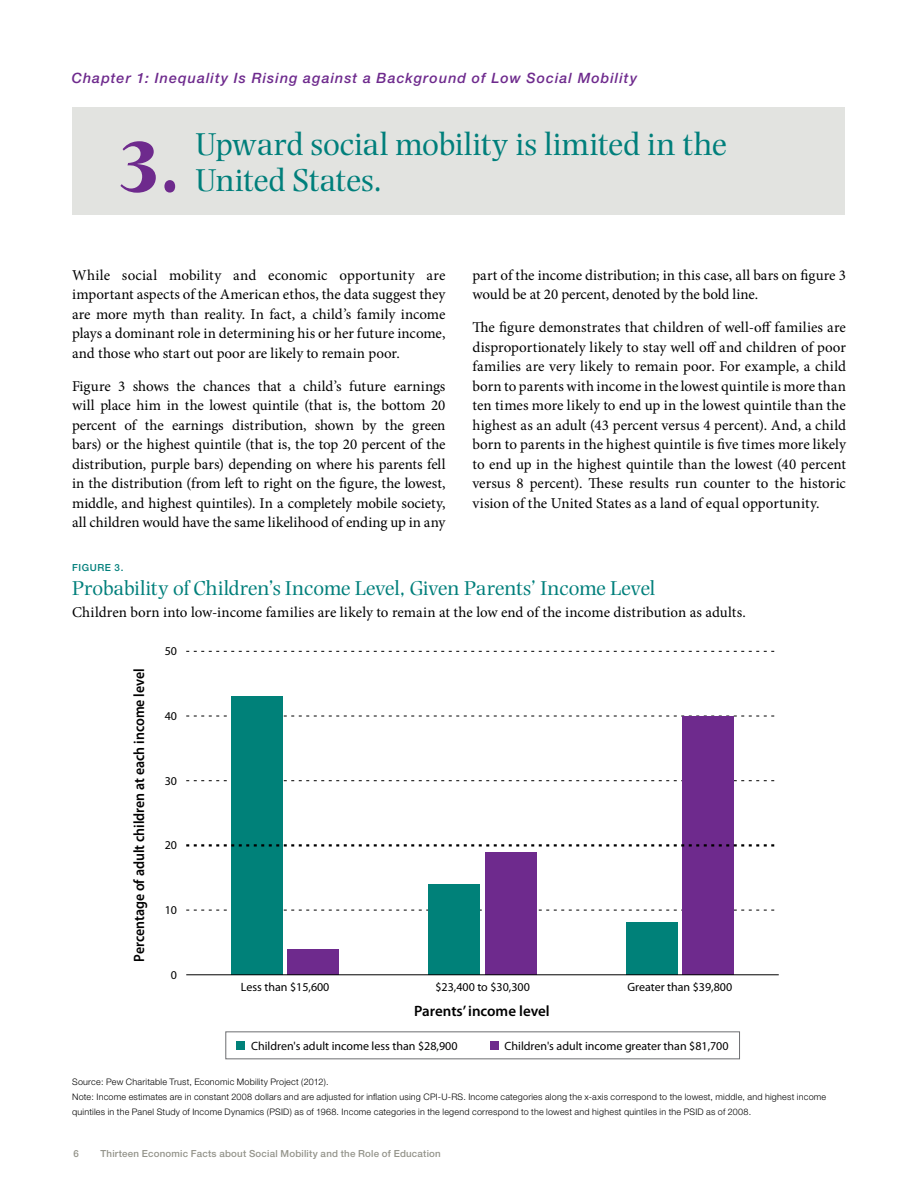
<style>
.page{position:relative;width:918px;height:1188px;background:#fff}
.page>*{position:absolute;margin:0;border:0;box-sizing:border-box;transform-origin:0 0}
.t1{font:700 75px "Photina MT Std";color:#6e2a8d}
.t2{font:33px "Photina MT Std";color:#007f7b}
.t3{font:21px "Photina MT Std";letter-spacing:-.01em;color:#007f7b}
.t4{font:15px/19.5px "Minion Pro";color:#000;text-align:justify}
.t5{font:600 15px "Myriad Pro";color:#000;scale:.93 1}
.t6{font:600 15px "Myriad Pro";color:#000}
.t7{font:italic 500 14.25px "Helvetica Neue";letter-spacing:.07em;color:#6e2a8d}
.t8{font:12px "Myriad Pro";color:#000}
.t9{font:12px "Myriad";color:#000}
.t10{font:500 9.75px "Helvetica Neue";letter-spacing:.02em;color:#94948b}
.t11{font:500 9.75px "Helvetica Neue";color:#007f7b}
.t12{font:300 9px/15px "Helvetica Neue";letter-spacing:.025em;color:#000}
</style>
<div class="page">
<div style="left:72px;top:107px;width:772px;height:108px;background:#e2e3e0"></div>
<svg style="left:186px;top:910px;width:589px;height:1px"></svg>
<svg style="left:186px;top:780px;width:589px;height:1px"></svg>
<svg style="left:186px;top:716px;width:589px;height:1px"></svg>
<svg style="left:186px;top:651px;width:589px;height:1px"></svg>
<div style="left:288px;top:949px;width:51px;height:26px;background:#6e2a8d"></div>
<div style="left:485px;top:852px;width:52px;height:123px;background:#6e2a8d"></div>
<div style="left:683px;top:716px;width:51px;height:259px;background:#6e2a8d"></div>
<div style="left:231px;top:697px;width:51px;height:278px;background:#008179"></div>
<div style="left:429px;top:884px;width:51px;height:91px;background:#008179"></div>
<div style="left:626px;top:922px;width:51px;height:53px;background:#008179"></div>
<hr style="left:186px;top:974px;width:593px;height:1px;background:#000">
<svg style="left:186px;top:844px;width:589px;height:3px"></svg>
<div style="left:225px;top:1031px;width:515px;height:28px;border:1px solid #6d6e71"></div>
<div style="left:236px;top:1041px;width:9px;height:9px;background:#008179"></div>
<div style="left:490px;top:1041px;width:9px;height:9px;background:#6e2a8d"></div>
<p class="t7" style="left:72px;top:70px;width:567px">Chapter 1: Inequality Is Rising against a Background of Low Social Mobility</p>
<h1 class="t1" style="left:116px;top:123px;width:65px">3.</h1>
<h2 class="t2" style="left:195px;top:125px;width:533px">Upward social mobility is limited in the</h2>
<h2 class="t2" style="left:195px;top:161px;width:188px">United States.</h2>
<p class="t4" style="left:72px;top:265px;width:375px">While social mobility and economic opportunity are important aspects of the American ethos, the data suggest they are more myth than reality. In fact, a child’s family income plays a dominant role in determining his or her future income, and those who start out poor are likely to remain poor.</p>
<p class="t4" style="left:72px;top:376px;width:375px">Figure 3 shows the chances that a child’s future earnings will place him in the lowest quintile (that is, the bottom 20 percent of the earnings distribution, shown by the green bars) or the highest quintile (that is, the top 20 percent of the distribution, purple bars) depending on where his parents fell in the distribution (from left to right on the figure, the lowest, middle, and highest quintiles). In a completely mobile society, all children would have the same likelihood of ending up in any</p>
<p class="t4" style="left:472px;top:265px;width:375px">part of the income distribution; in this case, all bars on figure 3 would be at 20 percent, denoted by the bold line.</p>
<p class="t4" style="left:472px;top:318px;width:375px">The figure demonstrates that children of well-off families are disproportionately likely to stay well off and children of poor families are very likely to remain poor. For example, a child born to parents with income in the lowest quintile is more than ten times more likely to end up in the lowest quintile than the highest as an adult (43 percent versus 4 percent). And, a child born to parents in the highest quintile is five times more likely to end up in the highest quintile than the lowest (40 percent versus 8 percent). These results run counter to the historic vision of the United States as a land of equal opportunity.</p>
<p class="t11" style="left:72px;top:562px;width:53px">Figure 3.</p>
<h3 class="t3" style="left:72px;top:576px;width:585px">Probability of Children’s Income Level, Given Parents’ Income Level</h3>
<p class="t4" style="left:72px;top:603px;width:675px">Children born into low-income families are likely to remain at the low end of the income distribution as adults.</p>
<p class="t5" style="left:130px;top:962px;width:317px;rotate:-90deg">Percentage of adult children at each income level</p>
<p class="t9" style="left:165px;top:645px;width:14px">50</p>
<p class="t9" style="left:165px;top:710px;width:14px">40</p>
<p class="t9" style="left:165px;top:775px;width:14px">30</p>
<p class="t9" style="left:165px;top:840px;width:14px">20</p>
<p class="t9" style="left:165px;top:904px;width:14px">10</p>
<p class="t9" style="left:171px;top:969px;width:8px">0</p>
<p class="t8" style="left:241px;top:980px;width:90px">Less than $15,600</p>
<p class="t8" style="left:435px;top:980px;width:96px">$23,400 to $30,300</p>
<p class="t8" style="left:627px;top:980px;width:106px">Greater than $39,800</p>
<p class="t6" style="left:414px;top:1001px;width:137px">Parents’ income level</p>
<p class="t8" style="left:251px;top:1039px;width:208px">Children's adult income less than $28,900</p>
<p class="t8" style="left:505px;top:1039px;width:226px">Children's adult income greater than $81,700</p>
<p class="t12" style="left:72px;top:1075px;width:756px">Source: Pew Charitable Trust, Economic Mobility Project (2012).<br>Note: Income estimates are in constant 2008 dollars and are adjusted for inflation using CPI-U-RS. Income categories along the x-axis correspond to the lowest, middle, and highest income quintiles in the Panel Study of Income Dynamics (PSID) as of 1968. Income categories in the legend correspond to the lowest and highest quintiles in the PSID as of 2008.</p>
<p class="t10" style="left:74px;top:1147px;width:7px">6</p>
<p class="t10" style="left:100px;top:1147px;width:342px">Thirteen Economic Facts about Social Mobility and the Role of Education</p>
</div>
